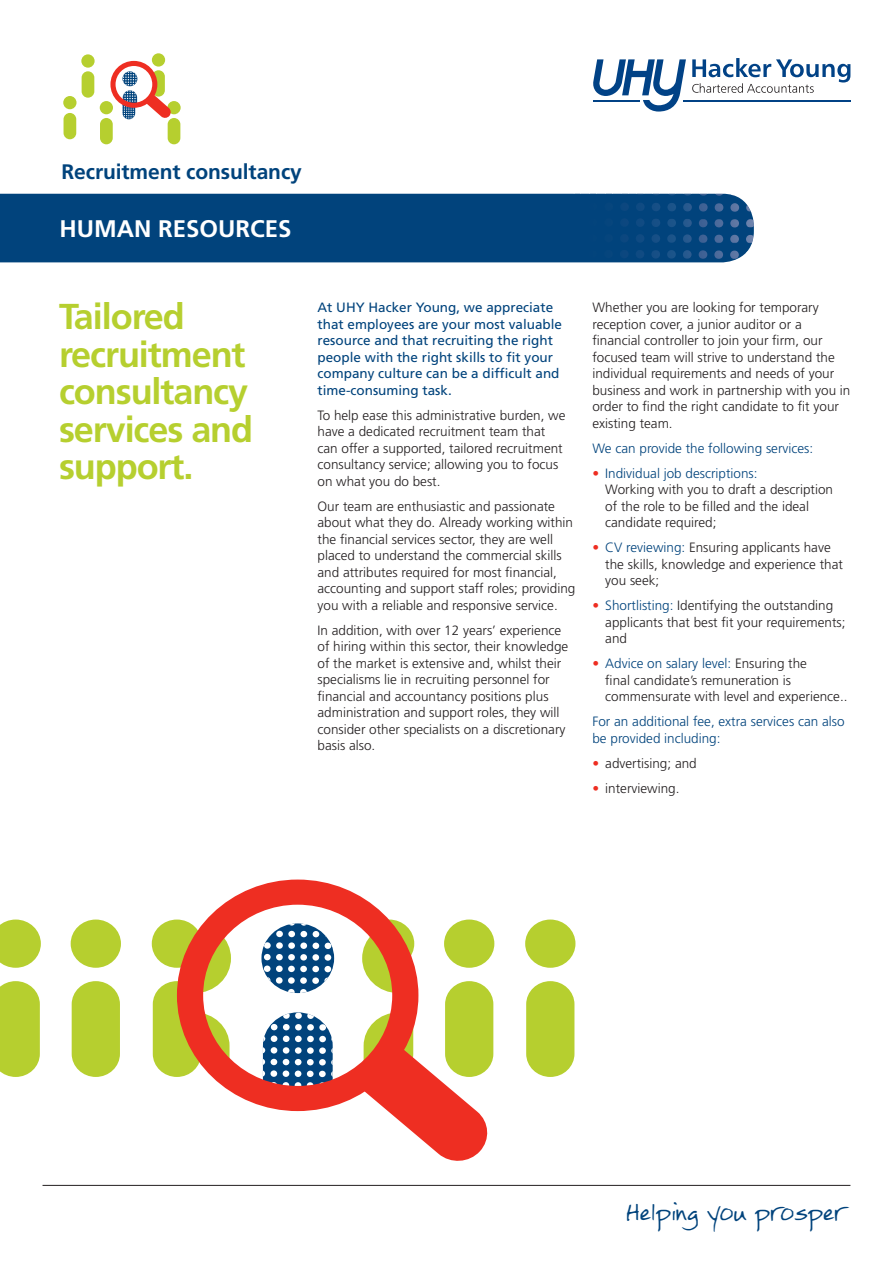
<style>
.page{position:relative;width:893px;height:1263px;background:#fff}
.page>*{position:absolute;margin:0;border:0;box-sizing:border-box;transform-origin:0 0}
.t1{font:700 36px/37.5px "Frutiger LT Std";letter-spacing:-.03em;color:#b6cf2f}
.t2{font:700 24px "Frutiger LT Std";color:#fff}
.t3{font:700 21px "Frutiger LT Std";letter-spacing:-.005em;color:#01437c}
.t4{font:18px "FG Rebecca";color:#01437c}
.t5{font:300 13.5px/16.5px "Frutiger LT Std";color:#231f20}
.t6{font:13.5px/16.5px "Frutiger LT Std";color:#01437c}
.t7{font:300 13.5px/16.5px "Frutiger LT Std";color:#01437c}
.s1{color:#ee2e22}
.s2{color:#01437c}
</style>
<div class="page">
<hr style="left:43px;top:1185px;width:807px;height:1px;background:#231f20">
<svg style="left:692px;top:83px;width:122px;height:10px"></svg>
<svg style="left:692px;top:58px;width:143px;height:19px"></svg>
<svg style="left:837px;top:64px;width:13px;height:19px"></svg>
<hr style="left:683px;top:100px;width:167px;height:2px;background:#014286">
<svg style="left:593px;top:59px;width:93px;height:53px"></svg>
<div style="left:0;top:194px;width:754px;height:68px;background:#01437c"></div>
<svg style="left:746px;top:194px;width:8px;height:2px"></svg>
<svg style="left:746px;top:203px;width:8px;height:9px"></svg>
<svg style="left:746px;top:219px;width:8px;height:9px"></svg>
<svg style="left:746px;top:235px;width:8px;height:8px"></svg>
<svg style="left:746px;top:251px;width:8px;height:8px"></svg>
<svg style="left:730px;top:194px;width:9px;height:2px"></svg>
<svg style="left:730px;top:203px;width:9px;height:9px"></svg>
<svg style="left:730px;top:219px;width:9px;height:9px"></svg>
<svg style="left:730px;top:235px;width:9px;height:8px"></svg>
<svg style="left:730px;top:250px;width:9px;height:9px"></svg>
<svg style="left:715px;top:193px;width:8px;height:3px"></svg>
<svg style="left:715px;top:203px;width:8px;height:9px"></svg>
<svg style="left:715px;top:219px;width:8px;height:9px"></svg>
<svg style="left:714px;top:235px;width:9px;height:8px"></svg>
<svg style="left:714px;top:250px;width:9px;height:9px"></svg>
<svg style="left:699px;top:193px;width:9px;height:3px"></svg>
<svg style="left:699px;top:203px;width:9px;height:9px"></svg>
<svg style="left:699px;top:219px;width:8px;height:8px"></svg>
<svg style="left:699px;top:234px;width:8px;height:9px"></svg>
<svg style="left:699px;top:250px;width:8px;height:9px"></svg>
<svg style="left:683px;top:193px;width:9px;height:3px"></svg>
<svg style="left:683px;top:203px;width:9px;height:9px"></svg>
<svg style="left:683px;top:219px;width:9px;height:8px"></svg>
<svg style="left:683px;top:234px;width:9px;height:9px"></svg>
<svg style="left:683px;top:250px;width:9px;height:9px"></svg>
<svg style="left:667px;top:193px;width:9px;height:3px"></svg>
<svg style="left:667px;top:203px;width:9px;height:8px"></svg>
<svg style="left:667px;top:219px;width:9px;height:8px"></svg>
<svg style="left:667px;top:234px;width:9px;height:9px"></svg>
<svg style="left:667px;top:250px;width:9px;height:9px"></svg>
<svg style="left:652px;top:193px;width:8px;height:3px"></svg>
<svg style="left:652px;top:203px;width:8px;height:8px"></svg>
<svg style="left:652px;top:218px;width:8px;height:9px"></svg>
<svg style="left:651px;top:234px;width:9px;height:9px"></svg>
<svg style="left:651px;top:250px;width:9px;height:9px"></svg>
<svg style="left:636px;top:193px;width:9px;height:2px"></svg>
<svg style="left:636px;top:203px;width:9px;height:8px"></svg>
<svg style="left:636px;top:218px;width:8px;height:9px"></svg>
<svg style="left:636px;top:234px;width:8px;height:9px"></svg>
<svg style="left:636px;top:250px;width:8px;height:8px"></svg>
<svg style="left:620px;top:193px;width:9px;height:2px"></svg>
<svg style="left:620px;top:202px;width:9px;height:9px"></svg>
<svg style="left:620px;top:218px;width:9px;height:9px"></svg>
<svg style="left:620px;top:234px;width:9px;height:9px"></svg>
<svg style="left:620px;top:250px;width:9px;height:8px"></svg>
<svg style="left:604px;top:193px;width:9px;height:2px"></svg>
<svg style="left:604px;top:202px;width:9px;height:9px"></svg>
<svg style="left:604px;top:218px;width:9px;height:9px"></svg>
<svg style="left:604px;top:234px;width:9px;height:9px"></svg>
<svg style="left:604px;top:250px;width:9px;height:8px"></svg>
<svg style="left:589px;top:193px;width:8px;height:2px"></svg>
<svg style="left:589px;top:202px;width:8px;height:9px"></svg>
<svg style="left:589px;top:218px;width:8px;height:9px"></svg>
<svg style="left:588px;top:234px;width:9px;height:8px"></svg>
<svg style="left:588px;top:249px;width:9px;height:9px"></svg>
<svg style="left:573px;top:193px;width:9px;height:2px"></svg>
<svg style="left:573px;top:202px;width:9px;height:9px"></svg>
<svg style="left:573px;top:218px;width:9px;height:9px"></svg>
<svg style="left:573px;top:234px;width:8px;height:8px"></svg>
<svg style="left:573px;top:249px;width:8px;height:9px"></svg>
<div style="left:81px;top:54px;width:14px;height:14px;background:#b6cf2f;border-radius:50%"></div>
<div style="left:82px;top:71px;width:12px;height:27px;background:#b6cf2f;border-radius:6px"></div>
<div style="left:63px;top:96px;width:14px;height:13px;background:#b6cf2f;border-radius:50%"></div>
<div style="left:64px;top:113px;width:12px;height:26px;background:#b6cf2f;border-radius:6px"></div>
<div style="left:100px;top:101px;width:13px;height:13px;background:#b6cf2f;border-radius:50%"></div>
<div style="left:100px;top:118px;width:13px;height:26px;background:#b6cf2f;border-radius:6px"></div>
<div style="left:152px;top:53px;width:13px;height:14px;background:#b6cf2f;border-radius:50%"></div>
<div style="left:152px;top:70px;width:13px;height:27px;background:#b6cf2f;border-radius:6px"></div>
<svg style="left:114px;top:64px;width:40px;height:40px"></svg>
<div style="left:167px;top:101px;width:14px;height:13px;background:#b6cf2f;border-radius:50%"></div>
<div style="left:168px;top:118px;width:12px;height:26px;background:#b6cf2f;border-radius:6px"></div>
<svg style="left:122px;top:72px;width:16px;height:47px"></svg>
<svg style="left:145px;top:94px;width:26px;height:24px"></svg>
<div style="left:110px;top:61px;width:47px;height:47px;border:5px solid #ee2e22;border-radius:50%"></div>
<svg style="left:0;top:919px;width:41px;height:49px"></svg>
<svg style="left:0;top:981px;width:40px;height:96px;background:#bcd240"></svg>
<div style="left:71px;top:919px;width:50px;height:49px;background:#b6cf2f;border-radius:50%"></div>
<div style="left:72px;top:981px;width:48px;height:96px;background:#b6cf2f;border-radius:24px"></div>
<div style="left:152px;top:919px;width:50px;height:49px;background:#b6cf2f;border-radius:50%"></div>
<div style="left:153px;top:981px;width:48px;height:96px;background:#b6cf2f;border-radius:24px"></div>
<div style="left:444px;top:919px;width:50px;height:49px;background:#b6cf2f;border-radius:50%"></div>
<div style="left:445px;top:981px;width:48px;height:96px;background:#b6cf2f;border-radius:24px"></div>
<div style="left:525px;top:919px;width:50px;height:49px;background:#b6cf2f;border-radius:50%"></div>
<div style="left:526px;top:981px;width:48px;height:96px;background:#b6cf2f;border-radius:24px"></div>
<svg style="left:388px;top:1012px;width:103px;height:149px"></svg>
<svg style="left:177px;top:879px;width:241px;height:232px"></svg>
<h3 class="t3" style="left:62px;top:159px;width:242px">Recruitment consultancy</h3>
<h2 class="t2" style="left:60px;top:215px;width:234px">HUMAN RESOURCES</h2>
<h1 class="t1" style="left:59px;top:298px;width:196px">Tailored recruitment consultancy services and support.</h1>
<p class="t6" style="left:317px;top:299px;width:246px">At UHY Hacker Young, we appreciate that employees are your most valuable resource and that recruiting the right people with the right skills to fit your company culture can be a difficult and time-consuming task.</p>
<p class="t5" style="left:317px;top:407px;width:250px">To help ease this administrative burden, we have a dedicated recruitment team that can offer a supported, tailored recruitment consultancy service; allowing you to focus on what you do best.</p>
<p class="t5" style="left:317px;top:498px;width:259px">Our team are enthusiastic and passionate about what they do. Already working within the financial services sector, they are well placed to understand the commercial skills and attributes required for most financial, accounting and support staff roles; providing you with a reliable and responsive service.</p>
<p class="t5" style="left:317px;top:622px;width:252px">In addition, with over 12 years’ experience of hiring within this sector, their knowledge of the market is extensive and, whilst their specialisms lie in recruiting personnel for financial and accountancy positions plus administration and support roles, they will consider other specialists on a discretionary basis also.</p>
<p class="t5" style="left:592px;top:299px;width:259px">Whether you are looking for temporary reception cover, a junior auditor or a financial controller to join your firm, our focused team will strive to understand the individual requirements and needs of your business and work in partnership with you in order to find the right candidate to fit your existing team.</p>
<p class="t7" style="left:592px;top:440px;width:222px">We can provide the following services:</p>
<p class="t5" style="left:605px;top:465px;width:229px;text-indent:-13px"><span class="s1">•</span> <span class="s2">Individual job descriptions:<br></span>Working with you to draft a description of the role to be filled and the ideal candidate required;</p>
<p class="t5" style="left:605px;top:539px;width:239px;text-indent:-13px"><span class="s1">•</span> <span class="s2">CV reviewing:</span> Ensuring applicants have the skills, knowledge and experience that you seek;</p>
<p class="t5" style="left:605px;top:597px;width:242px;text-indent:-13px"><span class="s1">•</span> <span class="s2">Shortlisting:</span> Identifying the outstanding applicants that best fit your requirements; and</p>
<p class="t5" style="left:605px;top:655px;width:244px;text-indent:-13px"><span class="s1">•</span> <span class="s2">Advice on salary level:</span> Ensuring the<br>final candidate’s remuneration is commensurate with level and experience..</p>
<p class="t7" style="left:592px;top:713px;width:254px">For an additional fee, extra services can also be provided including:</p>
<p class="t5" style="left:592px;top:755px;width:106px"><span class="s1">•</span> advertising; and</p>
<p class="t5" style="left:592px;top:780px;width:89px"><span class="s1">•</span> interviewing.</p>
<h3 class="t4" style="left:627px;top:1204px;width:219px">Helping you prosper</h3>
</div>
